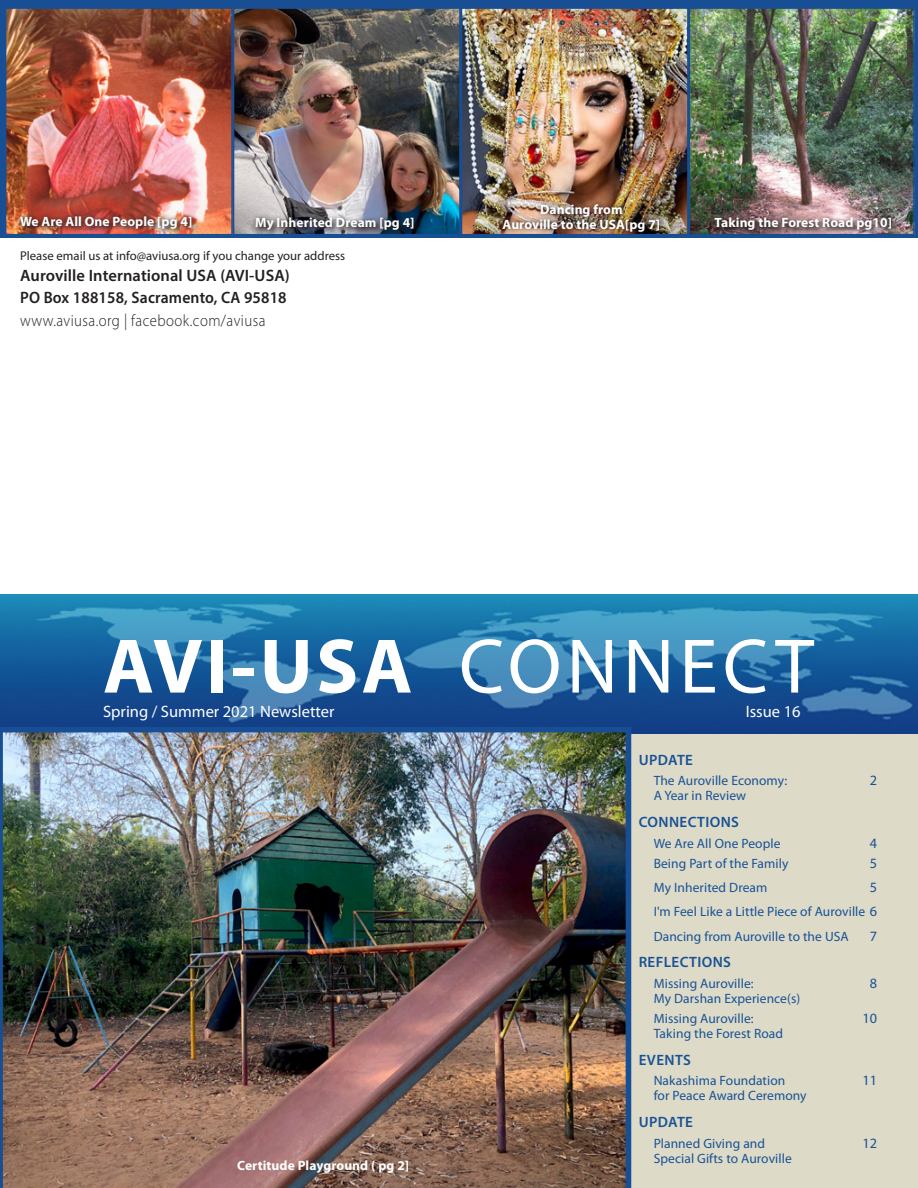
<style>
.page{position:relative;width:918px;height:1188px;background:#fff}
.page>*{position:absolute;margin:0;border:0;box-sizing:border-box;transform-origin:0 0}
.t1{font:700 78px "Myriad Pro";letter-spacing:.04em;color:#fff}
.t2{font:600 16.5px "Myriad Pro";letter-spacing:.005em;color:#231f20}
.t3{font:300 16.5px "Myriad Pro";letter-spacing:.03em;color:#231f20;scale:.9 1}
.t4{font:16.5px "Myriad Pro";color:#fff}
.t5{font:600 16.5px "Myriad Pro";letter-spacing:.005em;color:#231f20;scale:.95 1}
.toc_hd_one{font:600 15px "Myriad Pro";letter-spacing:.025em;color:#195296}
.toc_title_under_hd{font:14.25px "Myriad Pro";color:#195296}
.toc_title_under_hd-2{font:13.5px "Myriad Pro";letter-spacing:.005em;color:#195296}
.cover_caption{font:700 13.5px/15px "Myriad Pro";letter-spacing:.005em;color:#fff;text-align:center}
.text_9_75_17{font:12.75px "Myriad Pro";color:#231f20}
.s1{font-weight:400}
.s2{font-size:14.25px}
</style>
<div class="page">
<div style="left:0;top:0;width:918px;height:238px;background:#184e94"></div>
<img style="left:8px;top:10px;width:222px;height:222px">
<div style="left:5px;top:7px;width:228px;height:228px;border:2px solid #184e94"></div>
<img style="left:236px;top:10px;width:676px;height:222px">
<div style="left:233px;top:7px;width:228px;height:228px;border:2px solid #184e94"></div>
<div style="left:461px;top:7px;width:228px;height:228px;border:2px solid #184e94"></div>
<div style="left:689px;top:7px;width:226px;height:228px;border:2px solid #184e94"></div>
<div style="left:254px;top:216px;width:167px;height:22px;background:#231f20;opacity:.75"></div>
<svg style="left:251px;top:213px;width:168px;height:23px;background:#565e6e"></svg>
<div style="left:19px;top:215px;width:180px;height:21px;background:#231f20;opacity:.75"></div>
<img style="left:15px;top:211px;width:182px;height:23px">
<img style="left:498px;top:199px;width:167px;height:36px">
<div style="left:713px;top:216px;width:185px;height:21px;background:#231f20;opacity:.75"></div>
<svg style="left:710px;top:213px;width:186px;height:23px;background:#76666d"></svg>
<div style="left:17px;top:732px;width:901px;height:456px;background:#dddac7"></div>
<img style="left:0;top:594px;width:918px;height:139px">
<img style="left:0;top:727px;width:631px;height:461px">
<p class="cover_caption" style="left:20px;top:213px;width:174px">We Are All One People [pg 4]</p>
<p class="cover_caption" style="left:255px;top:215px;width:161px">My Inherited Dream [pg 4]</p>
<p class="text_9_75_17" style="left:20px;top:248px;width:327px">Please email us at info@aviusa.org if you change your address</p>
<p class="t2" style="left:20px;top:265px;width:271px">Auroville International USA (AVI-USA)</p>
<p class="t5" style="left:20px;top:287px;width:282px">PO Box 188158, Sacramento, CA 95818</p>
<p class="t3" style="left:20px;top:310px;width:274px">www.aviusa.org | facebook.com/aviusa</p>
<p class="cover_caption" style="left:503px;top:201px;width:159px">Dancing from<br>Auroville to the USA[pg 7]</p>
<p class="cover_caption" style="left:715px;top:215px;width:179px">Taking the Forest Road pg10]</p>
<p class="t1" style="left:103px;top:615px;width:713px">AVI-USA <span class="s1">CONNECT</span></p>
<p class="t4" style="left:103px;top:701px;width:233px">Spring / Summer 2021 Newsletter</p>
<p class="t4" style="left:746px;top:701px;width:56px">Issue 16</p>
<p class="toc_hd_one" style="left:639px;top:750px;width:56px">UPDATE</p>
<p class="toc_title_under_hd-2" style="left:654px;top:773px;width:135px">The Auroville Economy:</p>
<p class="toc_title_under_hd" style="left:870px;top:772px;width:9px">2</p>
<p class="toc_title_under_hd-2" style="left:654px;top:788px;width:94px">A Year in Review</p>
<p class="toc_hd_one" style="left:639px;top:813px;width:102px">CONNECTIONS</p>
<p class="toc_title_under_hd-2" style="left:654px;top:835px;width:128px">We Are All One People</p>
<p class="toc_title_under_hd" style="left:870px;top:834px;width:9px">4</p>
<p class="toc_title_under_hd-2" style="left:654px;top:855px;width:136px">Being Part of the Family</p>
<p class="toc_title_under_hd" style="left:870px;top:855px;width:9px">5</p>
<p class="toc_title_under_hd-2" style="left:654px;top:879px;width:115px">My Inherited Dream</p>
<p class="toc_title_under_hd" style="left:870px;top:879px;width:9px">5</p>
<p class="toc_title_under_hd-2" style="left:654px;top:904px;width:225px">I'm Feel Like a Little Piece of Auroville <span class="s2">6</span></p>
<p class="toc_title_under_hd-2" style="left:654px;top:928px;width:197px">Dancing from Auroville to the USA</p>
<p class="toc_title_under_hd" style="left:870px;top:927px;width:9px">7</p>
<p class="toc_hd_one" style="left:639px;top:953px;width:94px">REFLECTIONS</p>
<p class="toc_title_under_hd-2" style="left:654px;top:975px;width:102px">Missing Auroville:</p>
<p class="toc_title_under_hd" style="left:870px;top:974px;width:9px">8</p>
<p class="toc_title_under_hd-2" style="left:654px;top:990px;width:148px">My Darshan Experience(s)</p>
<p class="toc_title_under_hd-2" style="left:654px;top:1010px;width:102px">Missing Auroville:</p>
<p class="toc_title_under_hd" style="left:862px;top:1010px;width:16px">10</p>
<p class="toc_title_under_hd-2" style="left:654px;top:1025px;width:131px">Taking the Forest Road</p>
<p class="toc_hd_one" style="left:639px;top:1050px;width:54px">EVENTS</p>
<p class="toc_title_under_hd-2" style="left:654px;top:1073px;width:133px">Nakashima Foundation</p>
<p class="toc_title_under_hd" style="left:862px;top:1072px;width:16px">11</p>
<p class="toc_title_under_hd-2" style="left:654px;top:1088px;width:154px">for Peace Award Ceremony</p>
<p class="toc_hd_one" style="left:639px;top:1113px;width:56px">UPDATE</p>
<p class="toc_title_under_hd-2" style="left:654px;top:1135px;width:113px">Planned Giving and</p>
<p class="toc_title_under_hd" style="left:862px;top:1134px;width:16px">12</p>
<p class="toc_title_under_hd-2" style="left:654px;top:1150px;width:140px">Special Gifts to Auroville</p>
<p class="cover_caption" style="left:209px;top:1154px;width:216px">Auroculture's burial mandala [pg 4]</p>
<p class="cover_caption" style="left:237px;top:1157px;width:173px">Certitude Playground ( pg 2]</p>
</div>
